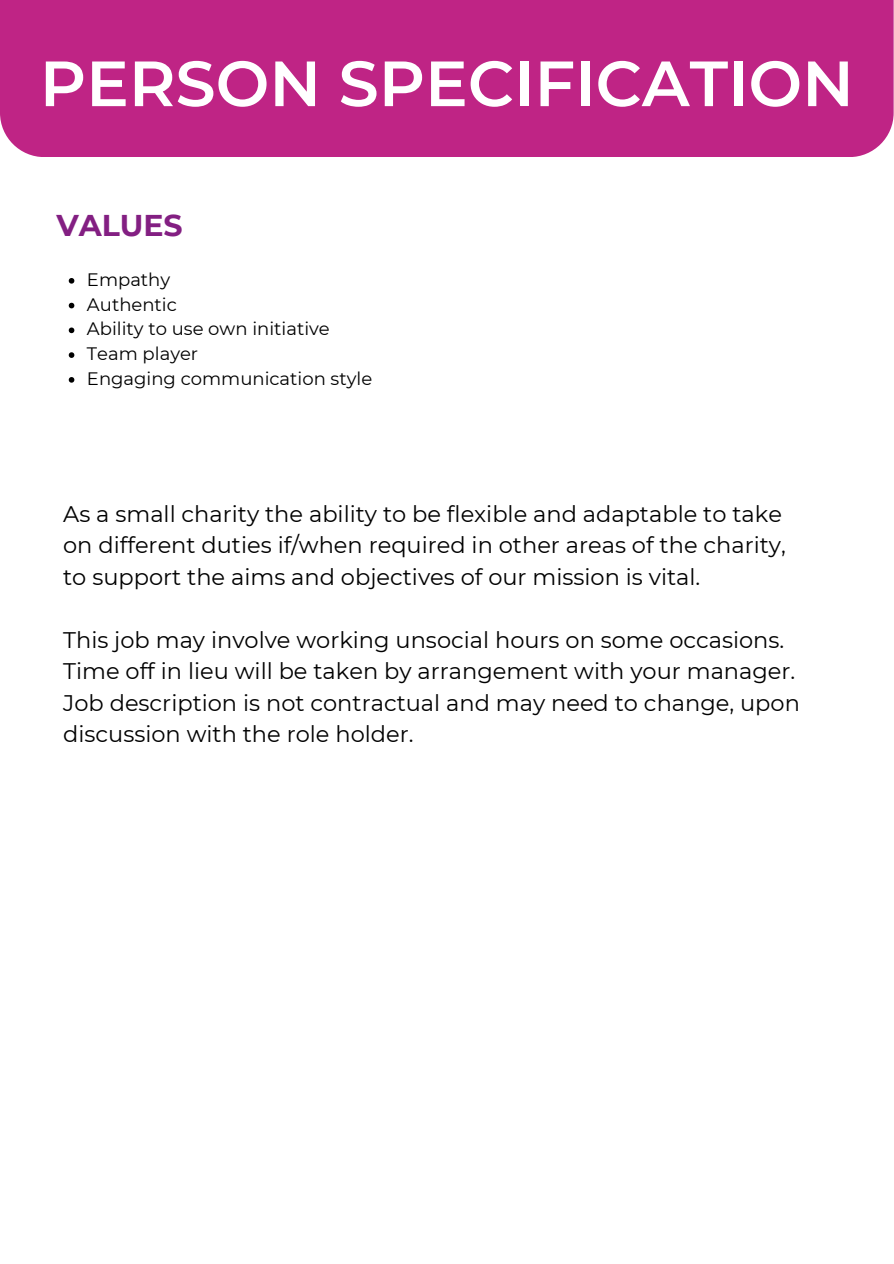
<style>
.page{position:relative;width:894px;height:1264px;background:#fff}
.page>*{position:absolute;margin:0;border:0;box-sizing:border-box;transform-origin:0 0}
.t1{font:600 63.75px "Montserrat";color:#fff}
.t2{font:700 30px "Montserrat";color:#831f82}
.t3{font:22.5px/31.5px "Montserrat";color:#000}
.t4{font:18px "Montserrat";color:#000}
</style>
<div class="page">
<div style="left:0;top:0;width:893px;height:157px;background:#bf2485"></div>
<svg style="left:69px;top:278px;width:5px;height:5px"></svg>
<svg style="left:69px;top:303px;width:5px;height:5px"></svg>
<svg style="left:69px;top:327px;width:5px;height:6px"></svg>
<svg style="left:69px;top:352px;width:5px;height:6px"></svg>
<svg style="left:69px;top:377px;width:5px;height:5px"></svg>
<h1 class="t1" style="left:40px;top:44px;width:815px">PERSON SPECIFICATION</h1>
<p class="t2" style="left:56px;top:207px;width:128px">VALUES</p>
<p class="t4" style="left:87px;top:268px;width:85px">Empathy</p>
<p class="t4" style="left:87px;top:293px;width:91px">Authentic</p>
<p class="t4" style="left:87px;top:318px;width:244px">Ability to use own initiative</p>
<h3 class="t4" style="left:87px;top:343px;width:113px">Team player</h3>
<h3 class="t4" style="left:87px;top:367px;width:287px">Engaging communication style</h3>
<h2 class="t3" style="left:63px;top:497px;width:724px">As a small charity the ability to be flexible and adaptable to take on different duties if/when required in other areas of the charity, to support the aims and objectives of our mission is vital.</h2>
<p class="t3" style="left:63px;top:623px;width:738px">This job may involve working unsocial hours on some occasions.<br>Time off in lieu will be taken by arrangement with your manager.<br>Job description is not contractual and may need to change, upon discussion with the role holder.</p>
</div>
